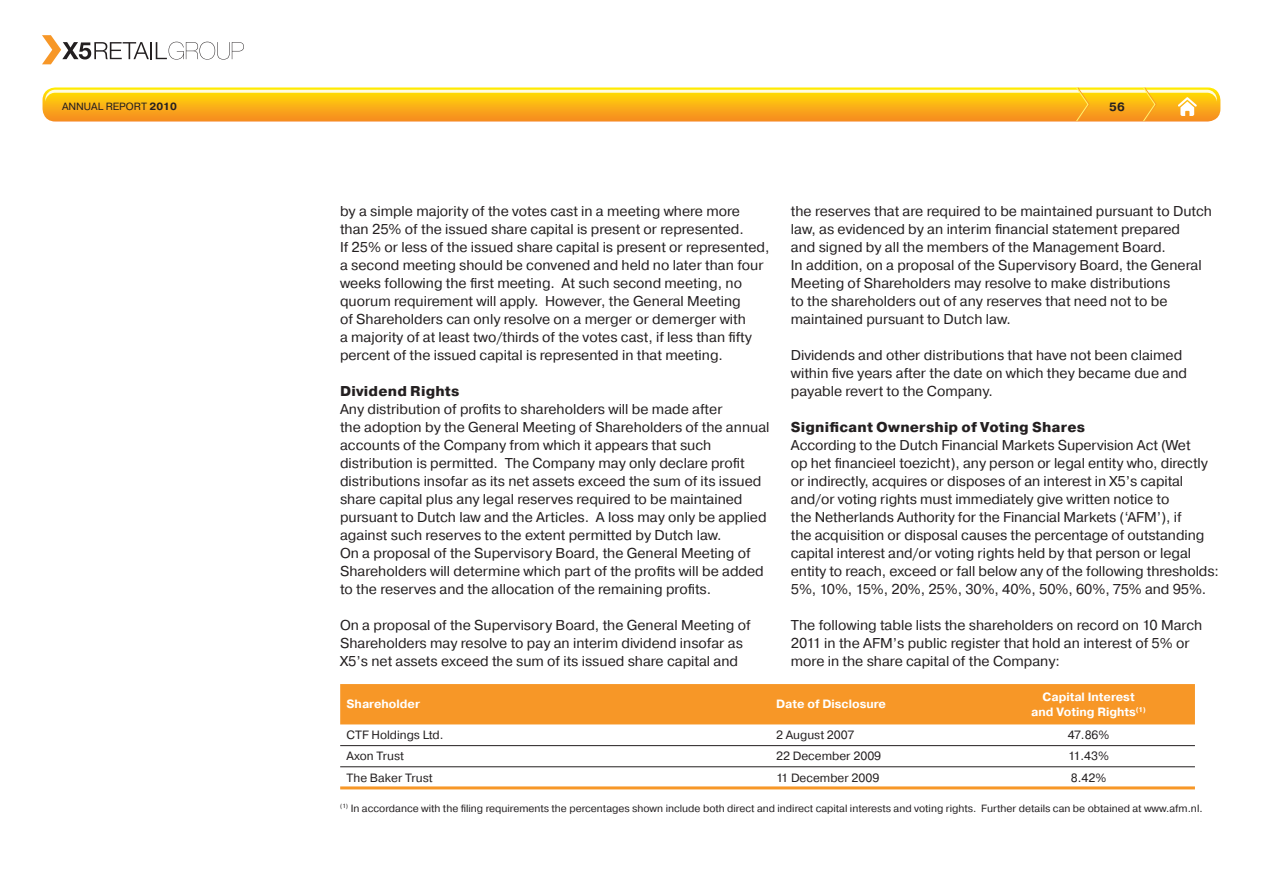
<style>
.page{position:relative;width:1263px;height:893px;background:#fff}
.page>*{position:absolute;margin:0;border:0;box-sizing:border-box;transform-origin:0 0}
.t1{font:14.25px/18px "Pragmatica";color:#231f20}
.t2{font:800 14.25px "Pragmatica";letter-spacing:.01em;color:#231f20}
.t3{font:12px "Pragmatica";color:#231f20}
.t4{font:700 12px/15px "Pragmatica";color:#fff;text-align:center}
.t5{font:700 12px "Pragmatica";color:#231f20}
.t6{font:10.5px "Pragmatica";color:#231f20}
.s1{font-weight:700}
</style>
<div class="page">
<svg style="left:42px;top:35px;width:202px;height:29px"></svg>
<svg style="left:45px;top:87px;width:1172px;height:35px;background:#fbbc2c"></svg>
<div style="left:340px;top:684px;width:855px;height:40px;background:#f79727"></div>
<hr style="left:340px;top:745px;width:855px;height:1px;background:#231f20">
<hr style="left:340px;top:766px;width:855px;height:1px;background:#231f20">
<hr style="left:340px;top:786px;width:855px;height:3px;background:#f79727">
<p class="t6" style="left:62px;top:102px;width:117px">ANNUAL REPORT <span class="s1">2010</span></p>
<p class="t5" style="left:1109px;top:102px;width:17px">56</p>
<p class="t1" style="left:340px;top:203px;width:431px">by a simple majority of the votes cast in a meeting where more than 25% of the issued share capital is present or represented.<br>If 25% or less of the issued share capital is present or represented, a second meeting should be convened and held no later than four weeks following the first meeting. At such second meeting, no quorum requirement will apply. However, the General Meeting<br>of Shareholders can only resolve on a merger or demerger with<br>a majority of at least two/thirds of the votes cast, if less than fifty percent of the issued capital is represented in that meeting.</p>
<p class="t2" style="left:340px;top:386px;width:121px">Dividend Rights</p>
<p class="t1" style="left:340px;top:401px;width:431px">Any distribution of profits to shareholders will be made after<br>the adoption by the General Meeting of Shareholders of the annual accounts of the Company from which it appears that such distribution is permitted. The Company may only declare profit distributions insofar as its net assets exceed the sum of its issued share capital plus any legal reserves required to be maintained pursuant to Dutch law and the Articles. A loss may only be applied against such reserves to the extent permitted by Dutch law.<br>On a proposal of the Supervisory Board, the General Meeting of Shareholders will determine which part of the profits will be added to the reserves and the allocation of the remaining profits.</p>
<p class="t1" style="left:340px;top:617px;width:412px">On a proposal of the Supervisory Board, the General Meeting of<br>Shareholders may resolve to pay an interim dividend insofar as<br>X5’s net assets exceed the sum of its issued share capital and</p>
<p class="t1" style="left:791px;top:203px;width:423px">the reserves that are required to be maintained pursuant to Dutch law, as evidenced by an interim financial statement prepared<br>and signed by all the members of the Management Board.<br>In addition, on a proposal of the Supervisory Board, the General Meeting of Shareholders may resolve to make distributions<br>to the shareholders out of any reserves that need not to be maintained pursuant to Dutch law.</p>
<p class="t1" style="left:791px;top:347px;width:398px">Dividends and other distributions that have not been claimed within five years after the date on which they became due and payable revert to the Company.</p>
<p class="t2" style="left:791px;top:422px;width:296px">Significant Ownership of Voting Shares</p>
<p class="t1" style="left:791px;top:437px;width:430px">According to the Dutch Financial Markets Supervision Act (Wet<br>op het financieel toezicht), any person or legal entity who, directly or indirectly, acquires or disposes of an interest in X5’s capital and/or voting rights must immediately give written notice to<br>the Netherlands Authority for the Financial Markets (‘AFM’), if<br>the acquisition or disposal causes the percentage of outstanding capital interest and/or voting rights held by that person or legal entity to reach, exceed or fall below any of the following thresholds:<br>5%, 10%, 15%, 20%, 25%, 30%, 40%, 50%, 60%, 75% and 95%.</p>
<p class="t1" style="left:791px;top:617px;width:413px">The following table lists the shareholders on record on 10 March<br>2011 in the AFM’s public register that hold an interest of 5% or more in the share capital of the Company:</p>
<p class="t4" style="left:347px;top:698px;width:75px">Shareholder</p>
<p class="t4" style="left:776px;top:698px;width:111px">Date of Disclosure</p>
<p class="t4" style="left:1031px;top:690px;width:116px">Capital Interest and Voting Rights<sup>(1)</sup></p>
<p class="t3" style="left:347px;top:731px;width:98px">CTF Holdings Ltd.</p>
<p class="t3" style="left:776px;top:731px;width:80px">2 August 2007</p>
<p class="t3" style="left:1068px;top:731px;width:43px">47.86%</p>
<p class="t3" style="left:347px;top:752px;width:59px">Axon Trust</p>
<p class="t3" style="left:776px;top:752px;width:107px">22 December 2009</p>
<p class="t3" style="left:1068px;top:752px;width:42px">11.43%</p>
<p class="t3" style="left:347px;top:773px;width:88px">The Baker Trust</p>
<p class="t3" style="left:776px;top:773px;width:105px">11 December 2009</p>
<p class="t3" style="left:1071px;top:773px;width:37px">8.42%</p>
<p class="t6" style="left:340px;top:804px;width:864px"><sup>(1)</sup> In accordance with the filing requirements the percentages shown include both direct and indirect capital interests and voting rights. Further details can be obtained at www.afm.nl.</p>
</div>
